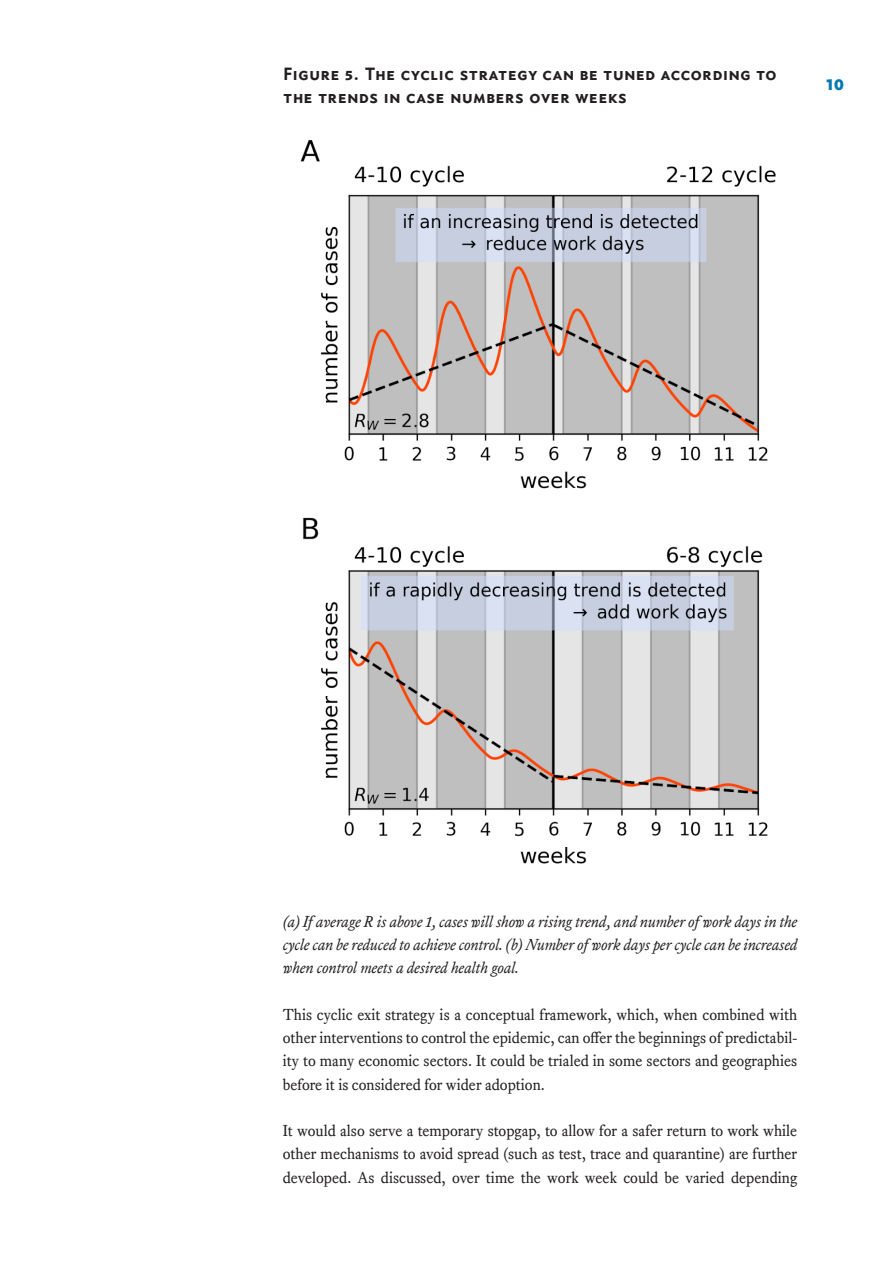
<style>
.page{position:relative;width:893px;height:1263px;background:#fff}
.page>*{position:absolute;margin:0;border:0;box-sizing:border-box;transform-origin:0 0}
.Table_Figure_Title{font:18px/23.2px "Concourse C6";color:#231f20}
.Body{font:15.75px/23.2px "Equity Text B";color:#231f20;text-align:justify}
.Body-2{font:italic 15.75px/23.2px "Equity Text B";color:#231f20;text-align:justify}
.t1{font:15.75px "Concourse T7";color:#0379b2}
.s1{font-family:"Concourse C7";font-size:13.5px}
</style>
<div class="page">
<img style="left:300px;top:140px;width:476px;height:724px">
<p class="Table_Figure_Title" style="left:283px;top:62px;width:496px">Figure <span class="s1">5</span>. The cyclic strategy can be tuned according to the trends in case numbers over weeks</p>
<p class="t1" style="left:826px;top:75px;width:19px">10</p>
<p class="Body-2" style="left:283px;top:910px;width:516px">(a) If average R is above 1, cases will show a rising trend, and number of work days in the cycle can be reduced to achieve control. (b) Number of work days per cycle can be increased when control meets a desired health goal.</p>
<p class="Body" style="left:283px;top:1003px;width:516px">This cyclic exit strategy is a conceptual framework, which, when combined with other interventions to control the epidemic, can offer the beginnings of predictabil&shy;ity to many economic sectors. It could be trialed in some sectors and geographies before it is considered for wider adoption.</p>
<p class="Body" style="left:283px;top:1119px;width:516px">It would also serve a temporary stopgap, to allow for a safer return to work while other mechanisms to avoid spread (such as test, trace and quarantine) are further developed. As discussed, over time the work week could be varied depending</p>
</div>
